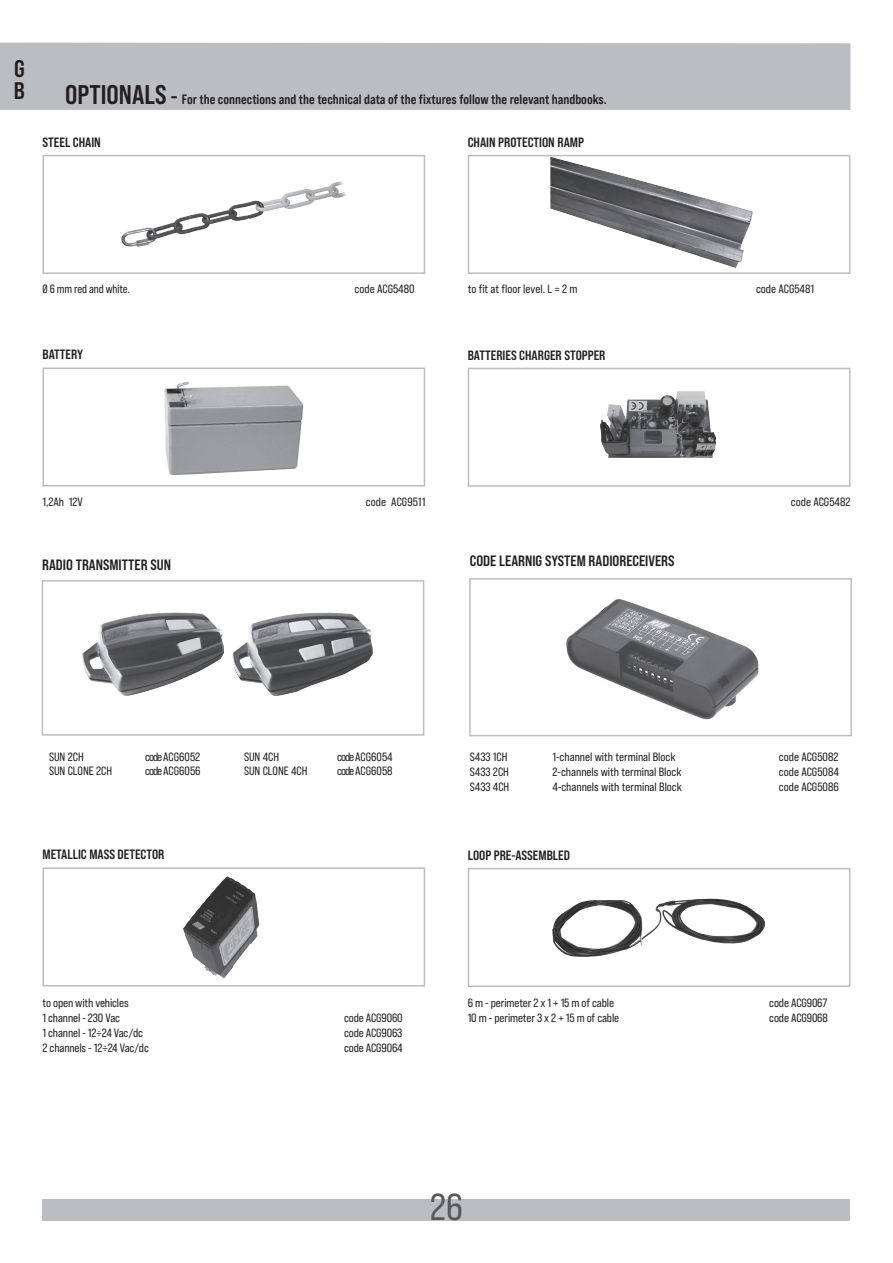
<style>
.page{position:relative;width:893px;height:1263px;background:#fff}
.page>*{position:absolute;margin:0;border:0;box-sizing:border-box;transform-origin:0 0}
.t1{font:37.5px "Bebas Neue Pro Sm E Rg";color:#57585a}
.t2{font:24px/22.5px "Bebas Neue Pro Sm E Bd";color:#231f20}
.t3{font:15px "Bebas Neue Pro Sm E Bd";color:#231f20}
.t4{font:15px "Bebas Neue Pro Sm E Bd";color:#231f20}
.t5{font:13.5px "Bebas Neue Pro Sm E Bd";color:#231f20}
.t6{font:12px/15px "Bebas Neue Pro Sm E Rg";letter-spacing:-.005em;color:#231f20}
.t7{font:12px "Bebas Neue Pro Sm E Rg";color:#231f20}
.t8{font:12px "Bebas Neue Pro Sm E Rg";letter-spacing:-.005em;color:#231f20;scale:.96 1}
.s1{font-size:27px}
.s2{font-size:22.5px}
.s3{font-style:inherit}
</style>
<div class="page">
<div style="left:43px;top:1199px;width:807px;height:22px;background:#bcbdc0"></div>
<svg style="left:42px;top:155px;width:384px;height:119px"></svg>
<img style="left:120px;top:180px;width:230px;height:68px">
<svg style="left:42px;top:367px;width:384px;height:120px"></svg>
<img style="left:158px;top:378px;width:152px;height:99px">
<svg style="left:467px;top:155px;width:384px;height:119px"></svg>
<svg style="left:467px;top:367px;width:384px;height:120px"></svg>
<img style="left:600px;top:391px;width:116px;height:67px">
<svg style="left:42px;top:867px;width:384px;height:120px"></svg>
<svg style="left:467px;top:868px;width:384px;height:119px"></svg>
<img style="left:552px;top:899px;width:216px;height:58px">
<img style="left:179px;top:873px;width:86px;height:109px">
<img style="left:550px;top:157px;width:204px;height:113px">
<div style="left:0;top:43px;width:850px;height:67px;background:#bcbdc0"></div>
<svg style="left:469px;top:578px;width:383px;height:159px"></svg>
<img style="left:562px;top:597px;width:200px;height:127px">
<svg style="left:41px;top:580px;width:384px;height:156px"></svg>
<img style="left:83px;top:613px;width:140px;height:83px">
<img style="left:232px;top:613px;width:141px;height:82px">
<h2 class="t2" style="left:14px;top:57px;width:13px">G<br>B</h2>
<p class="t5" style="left:65px;top:91px;width:543px"><span class="s1">OPTIONALS</span> <span class="s2">-</span> For the connections and the technical data of the fixtures follow the relevant handbooks.</p>
<p class="t5" style="left:43px;top:134px;width:60px">STEEL CHAIN</p>
<p class="t5" style="left:468px;top:134px;width:118px">CHAIN PROTECTION RAMP</p>
<p class="t8" style="left:43px;top:282px;width:92px">Ø 6 mm red and white.</p>
<p class="t6" style="left:355px;top:282px;width:61px">code ACG5480</p>
<p class="t5" style="left:43px;top:347px;width:42px">BATTERY</p>
<p class="t6" style="left:468px;top:282px;width:111px">to fit at floor level. L = 2 m</p>
<p class="t6" style="left:756px;top:282px;width:60px">code ACG5481</p>
<p class="t5" style="left:468px;top:347px;width:139px">BATTERIES CHARGER STOPPER</p>
<p class="t6" style="left:43px;top:494px;width:42px">1,2Ah 12V</p>
<p class="t6" style="left:366px;top:494px;width:61px">code ACG9511</p>
<p class="t4" style="left:42px;top:556px;width:130px">RADIO TRANSMITTER SUN</p>
<p class="t3" style="left:470px;top:552px;width:206px">CODE LEARNIG SYSTEM RADIORECEIVERS</p>
<p class="t6" style="left:791px;top:494px;width:61px">code ACG5482</p>
<p class="t7" style="left:49px;top:749px;width:36px">SUN 2CH</p>
<p class="t7" style="left:145px;top:749px;width:57px"><span class="s3">code</span> ACG6052</p>
<p class="t7" style="left:244px;top:749px;width:37px">SUN 4CH</p>
<p class="t7" style="left:337px;top:749px;width:57px"><span class="s3">code</span> ACG6054</p>
<p class="t7" style="left:49px;top:764px;width:64px">SUN CLONE 2CH</p>
<p class="t7" style="left:145px;top:764px;width:57px"><span class="s3">code</span> ACG6056</p>
<p class="t7" style="left:244px;top:764px;width:65px">SUN CLONE 4CH</p>
<p class="t7" style="left:337px;top:764px;width:57px"><span class="s3">code</span> ACG6058</p>
<p class="t5" style="left:43px;top:847px;width:123px">METALLIC MASS DETECTOR</p>
<p class="t6" style="left:43px;top:995px;width:88px">to open with vehicles<br>1 channel - 230 Vac</p>
<p class="t6" style="left:344px;top:1010px;width:60px">code ACG9060</p>
<p class="t6" style="left:43px;top:1025px;width:102px">1 channel - 12÷24 Vac/dc</p>
<p class="t6" style="left:344px;top:1025px;width:60px">code ACG9063</p>
<p class="t6" style="left:43px;top:1040px;width:108px">2 channels - 12÷24 Vac/dc</p>
<p class="t6" style="left:344px;top:1040px;width:60px">code ACG9064</p>
<p class="t6" style="left:470px;top:749px;width:39px">S433 1CH</p>
<p class="t6" style="left:552px;top:749px;width:125px">1-channel with terminal Block</p>
<p class="t6" style="left:779px;top:749px;width:61px">code ACG5082</p>
<p class="t6" style="left:470px;top:764px;width:41px">S433 2CH</p>
<p class="t6" style="left:552px;top:764px;width:131px">2-channels with terminal Block</p>
<p class="t6" style="left:779px;top:764px;width:61px">code ACG5084</p>
<p class="t6" style="left:470px;top:779px;width:41px">S433 4CH</p>
<p class="t6" style="left:552px;top:779px;width:131px">4-channels with terminal Block</p>
<p class="t6" style="left:779px;top:779px;width:61px">code ACG5086</p>
<p class="t5" style="left:468px;top:847px;width:104px">LOOP PRE-ASSEMBLED</p>
<p class="t6" style="left:468px;top:995px;width:148px">6 m - perimeter 2 x 1 + 15 m of cable</p>
<p class="t6" style="left:769px;top:995px;width:60px">code ACG9067</p>
<p class="t6" style="left:468px;top:1010px;width:153px">10 m - perimeter 3 x 2 + 15 m of cable</p>
<p class="t6" style="left:769px;top:1010px;width:60px">code ACG9068</p>
<h1 class="t1" style="left:430px;top:1185px;width:34px">26</h1>
</div>
